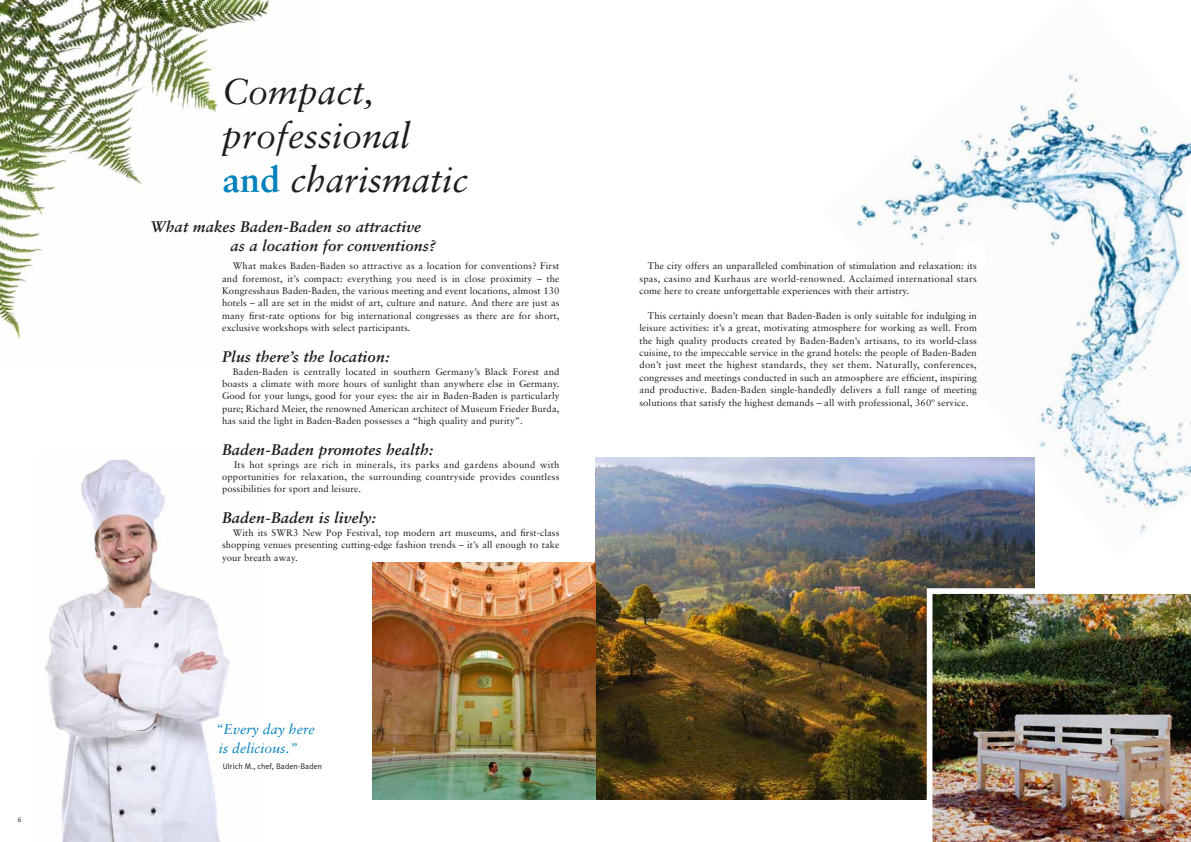
<style>
.page{position:relative;width:1191px;height:842px;background:#fff}
.page>*{position:absolute;margin:0;border:0;box-sizing:border-box;transform-origin:0 0}
.t1{font:italic 36px/44px "Sabon";color:#1d1d1b}
.t2{font:italic 700 15.4px/18.6px "Sabon";letter-spacing:.01em;color:#1d1d1b}
.t3{font:italic 14px/18.6px "Sabon";letter-spacing:.005em;color:#0081bd}
.t4{font:9.5px/12.4px "Sabon";letter-spacing:.01em;color:#1d1d1b;text-align:justify}
.t5{font:8px "Meta Plus Normal";letter-spacing:.01em;color:#1d1d1b}
.t6{font:7px "Meta Plus Normal Caps";color:#1d1d1b}
.s1{font-weight:700;font-style:normal;color:#0081bd}
</style>
<div class="page">
<img style="left:856px;top:72px;width:335px;height:485px">
<img style="left:595px;top:457px;width:439px;height:342px">
<img style="left:0;top:0;width:270px;height:341px">
<img style="left:45px;top:459px;width:185px;height:383px">
<img style="left:372px;top:563px;width:223px;height:236px">
<img style="left:926px;top:588px;width:265px;height:254px">
<div style="left:956px;top:242px;width:30px;height:32px;background:#fff;border-radius:50%"></div>
<p class="t6" style="left:18px;top:815px;width:5px">6</p>
<h1 class="t1" style="left:222px;top:70px;width:248px">Compact, professional <span class="s1">and</span> charismatic</h1>
<h2 class="t2" style="left:230px;top:217px;width:207px;text-indent:-80px">What makes Baden-Baden so attractive as a location for conventions?</h2>
<p class="t4" style="left:222px;top:259px;width:339px;text-indent:11px">What makes Baden-Baden so attractive as a location for conventions? First and foremost, it’s compact: everything you need is in close proximity – the Kongresshaus Baden-Baden, the various meeting and event locations, almost 130 hotels – all are set in the midst of art, culture and nature. And there are just as many first-rate options for big international congresses as there are for short, exclusive workshops with select participants.</p>
<h2 class="t2" style="left:222px;top:347px;width:169px">Plus there’s the location:</h2>
<p class="t4" style="left:222px;top:365px;width:339px;text-indent:11px">Baden-Baden is centrally located in southern Germany’s Black Forest and boasts a climate with more hours of sunlight than anywhere else in Germany.<br>Good for your lungs, good for your eyes: the air in Baden-Baden is particularly pure; Richard Meier, the renowned American architect of Museum Frieder Burda, has said the light in Baden-Baden possesses a “high quality and purity”.</p>
<h2 class="t2" style="left:222px;top:440px;width:213px">Baden-Baden promotes health:</h2>
<p class="t4" style="left:222px;top:458px;width:339px;text-indent:12px">Its hot springs are rich in minerals, its parks and gardens abound with opportunities for relaxation, the surrounding countryside provides countless possibilities for sport and leisure.</p>
<h2 class="t2" style="left:222px;top:508px;width:155px">Baden-Baden is lively:</h2>
<p class="t4" style="left:222px;top:526px;width:339px;text-indent:11px">With its SWR3 New Pop Festival, top modern art museums, and first-class shopping venues presenting cutting-edge fashion trends – it’s all enough to take your breath away.</p>
<h3 class="t3" style="left:216px;top:720px;width:100px">“Every day here is delicious.”</h3>
<p class="t5" style="left:223px;top:761px;width:101px">Ulrich M., chef, Baden-Baden</p>
<p class="t4" style="left:639px;top:259px;width:339px;text-indent:9px">The city offers an unparalleled combination of stimulation and relaxation: its spas, casino and Kurhaus are world-renowned. Acclaimed international stars come here to create unforgettable experiences with their artistry.</p>
<p class="t4" style="left:639px;top:309px;width:339px;text-indent:9px">This certainly doesn’t mean that Baden-Baden is only suitable for indulging in leisure activities: it’s a great, motivating atmosphere for working as well. From the high quality products created by Baden-Baden’s artisans, to its world-class cuisine, to the impeccable service in the grand hotels: the people of Baden-Baden don’t just meet the highest standards, they set them. Naturally, conferences, congresses and meetings conducted in such an atmosphere are efficient, inspiring and productive. Baden-Baden single-handedly delivers a full range of meeting solutions that satisfy the highest demands – all with professional, 360º service.</p>
</div>
